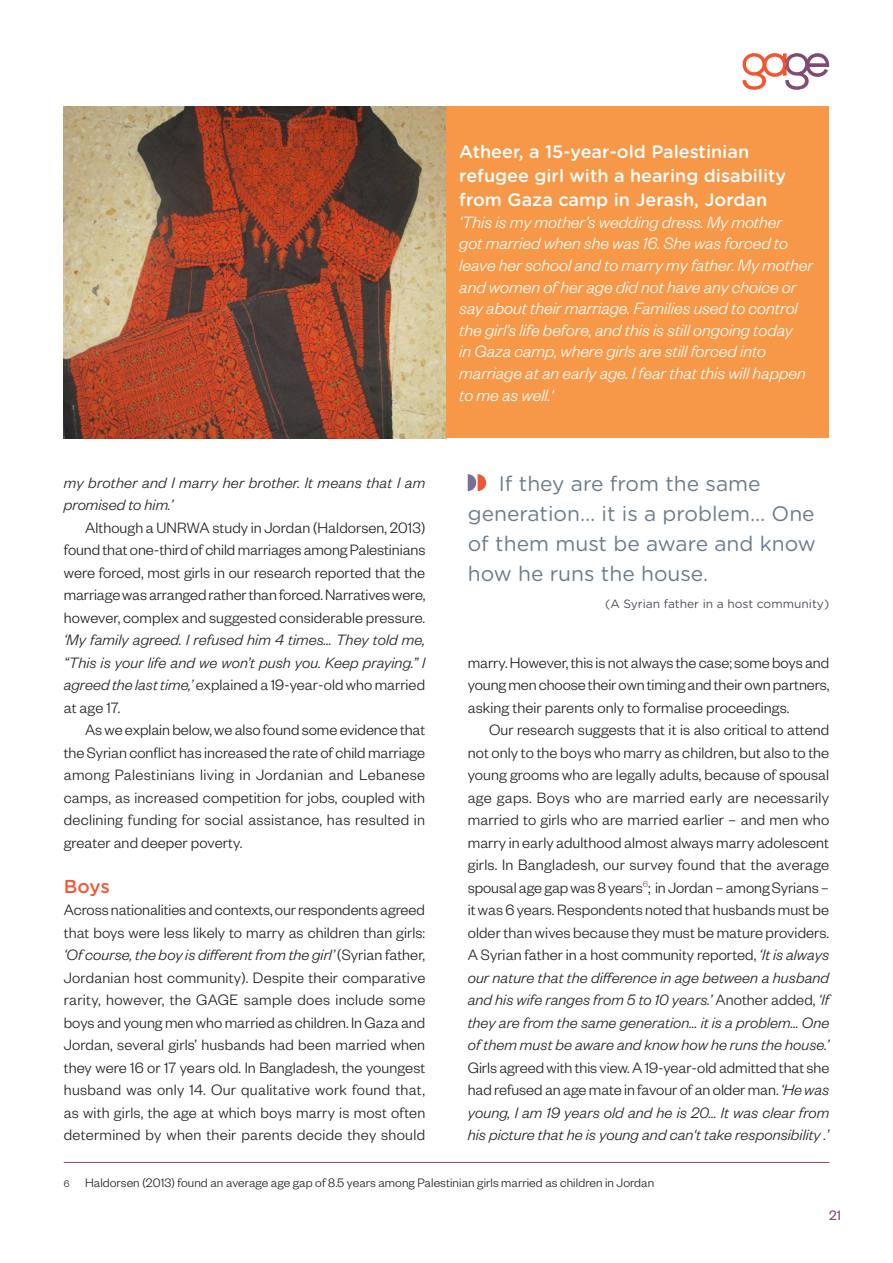
<style>
.page{position:relative;width:893px;height:1263px;background:#fff}
.page>*{position:absolute;margin:0;border:0;box-sizing:border-box;transform-origin:0 0}
.Quotes{font:21px/30px "Gotham Rounded";color:#6b7c8a}
.diagram_content{font:italic 300 18px/21.6px "Founders Grotesk";color:#fff}
.Key_findings{font:500 18px/24px "Gotham Rounded";color:#fff}
.Heading_2_no_number{font:500 18px "Gotham Rnd S Sm";color:#f05632}
.Body_text{font:300 16.5px/22.5px "Founders Grotesk";color:#231f20;text-align:justify}
.Body_text_1st_Para{font:300 16.5px/22.5px "Founders Grotesk";letter-spacing:.01em;color:#231f20;text-align:justify}
.Body_text_1st_Para-2{font:italic 300 16.5px/22.5px "Founders Grotesk";letter-spacing:.015em;color:#231f20}
.t1{font:15px "Founders Grotesk";color:#814a74}
.Footnotes{font:300 13.5px "Founders Grotesk";letter-spacing:.005em;color:#231f20}
.Quotes_source{font:12px "Gotham Rounded";color:#4b515a}
.s1{font-style:italic}
.s2{font-size:10.5px}
</style>
<div class="page">
<svg style="left:742px;top:53px;width:87px;height:37px"></svg>
<hr style="left:64px;top:1162px;width:765px;height:1px;background:#814a74">
<img style="left:64px;top:107px;width:382px;height:331px">
<div style="left:446px;top:106px;width:383px;height:332px;background:#f79848"></div>
<svg style="left:468px;top:474px;width:18px;height:17px"></svg>
<p class="Key_findings" style="left:459px;top:139px;width:328px">Atheer, a 15-year-old Palestinian refugee girl with a hearing disability from Gaza camp in Jerash, Jordan</p>
<p class="diagram_content" style="left:459px;top:210px;width:355px">‘This is my mother’s wedding dress. My mother<br>got married when she was 16. She was forced to leave her school and to marry my father. My mother and women of her age did not have any choice or say about their marriage. Families used to control the girl’s life before, and this is still ongoing today<br>in Gaza camp, where girls are still forced into marriage at an early age. I fear that this will happen to me as well.'</p>
<p class="Quotes" style="left:468px;top:468px;width:350px;text-indent:31px">If they are from the same generation… it is a problem… One of them must be aware and know how he runs the house.</p>
<p class="Quotes_source" style="left:605px;top:595px;width:226px">(A Syrian father in a host community)</p>
<p class="Body_text_1st_Para-2" style="left:64px;top:470px;width:363px">my brother and I marry her brother. It means that I am promised to him.’</p>
<p class="Body_text" style="left:64px;top:515px;width:363px;text-indent:21px">Although a UNRWA study in Jordan (Haldorsen, 2013) found that one-third of child marriages among Palestinians were forced, most girls in our research reported that the marriage was arranged rather than forced. Narratives were, however, complex and suggested considerable pressure. <span class="s1">‘My family agreed. I refused him 4 times… They told me, “This is your life and we won’t push you. Keep praying.” I agreed the last time,’</span> explained a 19-year-old who married at age 17.</p>
<p class="Body_text" style="left:64px;top:718px;width:363px;text-indent:21px">As we explain below, we also found some evidence that the Syrian conflict has increased the rate of child marriage among Palestinians living in Jordanian and Lebanese camps, as increased competition for jobs, coupled with declining funding for social assistance, has resulted in greater and deeper poverty.</p>
<p class="Heading_2_no_number" style="left:64px;top:873px;width:48px">Boys</p>
<p class="Body_text_1st_Para" style="left:64px;top:898px;width:363px">Across nationalities and contexts, our respondents agreed that boys were less likely to marry as children than girls: <span class="s1">‘Of course, the boy is different from the girl’</span> (Syrian father, Jordanian host community). Despite their comparative rarity, however, the GAGE sample does include some boys and young men who married as children. In Gaza and Jordan, several girls’ husbands had been married when they were 16 or 17 years old. In Bangladesh, the youngest husband was only 14. Our qualitative work found that, as with girls, the age at which boys marry is most often determined by when their parents decide they should</p>
<p class="Footnotes" style="left:64px;top:1175px;width:592px"><span class="s2">6</span> Haldorsen (2013) found an average age gap of 8.5 years among Palestinian girls married as children in Jordan</p>
<p class="Body_text_1st_Para" style="left:468px;top:650px;width:363px">marry. However, this is not always the case; some boys and young men choose their own timing and their own partners, asking their parents only to formalise proceedings.</p>
<p class="Body_text" style="left:468px;top:718px;width:363px;text-indent:21px">Our research suggests that it is also critical to attend not only to the boys who marry as children, but also to the young grooms who are legally adults, because of spousal age gaps. Boys who are married early are necessarily married to girls who are married earlier – and men who marry in early adulthood almost always marry adolescent girls. In Bangladesh, our survey found that the average spousal age gap was 8 years<sup>6</sup>; in Jordan – among Syrians – it was 6 years. Respondents noted that husbands must be older than wives because they must be mature providers.<br>A Syrian father in a host community reported, <span class="s1">‘It is always our nature that the difference in age between a husband and his wife ranges from 5 to 10 years.’</span> Another added, <span class="s1">‘If they are from the same generation… it is a problem… One of them must be aware and know how he runs the house.’ </span>Girls agreed with this view. A 19-year-old admitted that she had refused an age mate in favour of an older man. <span class="s1">‘He was young, I am 19 years old and he is 20… It was clear from his picture that he is young and can't take responsibility .’</span></p>
<p class="t1" style="left:829px;top:1206px;width:13px">21</p>
</div>
